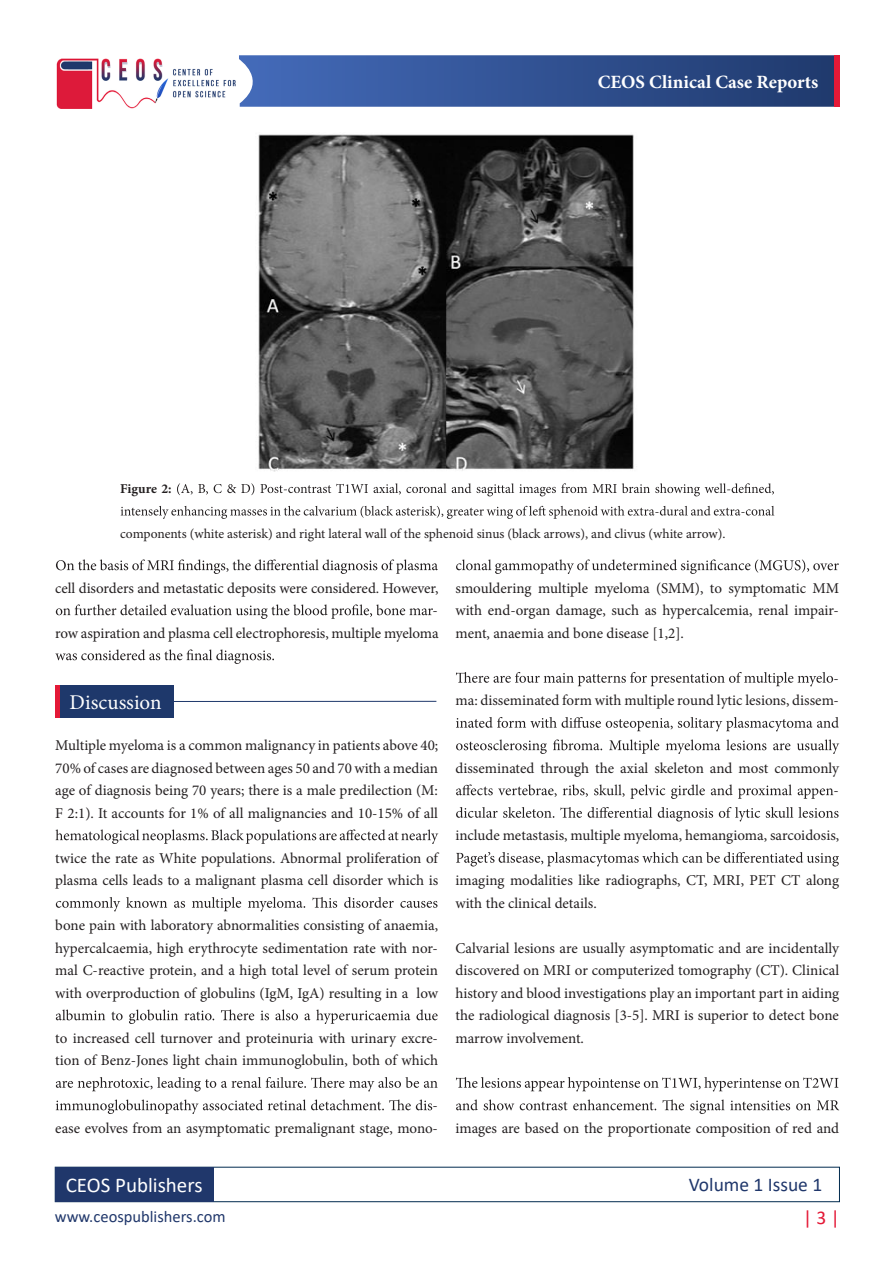
<style>
.page{position:relative;width:893px;height:1263px;background:#fff}
.page>*{position:absolute;margin:0;border:0;box-sizing:border-box;transform-origin:0 0}
.t1{font:21px "Calibri";color:#fff}
.t2{font:21px "Minion Pro";color:#fff}
.t3{font:19.5px "Calibri";color:#20376b}
.t4{font:19.5px "Calibri";color:#e41937}
.t5{font:700 18.75px "Minion Pro";color:#fff}
.t6{font:16.5px "Calibri";color:#20376b}
.t7{font:15px/22.5px "Minion Pro";color:#231f20;text-align:right}
.t8{font:13.5px "Minion Pro";letter-spacing:-.005em;color:#231f20}
.t9{font:700 13.5px "Minion Pro";color:#231f20}
</style>
<div class="page">
<svg style="left:56px;top:559px;width:382px;height:15px"></svg>
<svg style="left:56px;top:604px;width:377px;height:15px"></svg>
<svg style="left:55px;top:649px;width:219px;height:15px"></svg>
<div style="left:55px;top:685px;width:118px;height:33px;background:#1e386b"></div>
<svg style="left:55px;top:685px;width:5px;height:33px"></svg>
<hr style="left:172px;top:701px;width:264px;height:1px;background:#1e386b">
<svg style="left:56px;top:829px;width:382px;height:15px"></svg>
<svg style="left:56px;top:897px;width:381px;height:14px"></svg>
<svg style="left:56px;top:1009px;width:382px;height:15px"></svg>
<svg style="left:56px;top:1077px;width:382px;height:14px"></svg>
<svg style="left:56px;top:1099px;width:376px;height:15px"></svg>
<svg style="left:456px;top:559px;width:383px;height:15px"></svg>
<svg style="left:456px;top:672px;width:377px;height:14px"></svg>
<svg style="left:456px;top:717px;width:383px;height:14px"></svg>
<svg style="left:456px;top:739px;width:383px;height:15px"></svg>
<svg style="left:456px;top:784px;width:377px;height:15px"></svg>
<svg style="left:456px;top:807px;width:382px;height:14px"></svg>
<svg style="left:456px;top:852px;width:383px;height:14px"></svg>
<svg style="left:456px;top:1077px;width:382px;height:14px"></svg>
<svg style="left:456px;top:1099px;width:383px;height:15px"></svg>
<svg style="left:239px;top:55px;width:601px;height:52px;background:#385594"></svg>
<img style="left:56px;top:58px;width:180px;height:51px">
<div style="left:55px;top:1167px;width:785px;height:35px;border:1px solid #002b4e"></div>
<div style="left:55px;top:1167px;width:159px;height:35px;background:#20376b"></div>
<img style="left:258px;top:134px;width:376px;height:338px">
<svg style="left:177px;top:483px;width:597px;height:13px"></svg>
<svg style="left:121px;top:506px;width:653px;height:13px"></svg>
<p class="t5" style="left:598px;top:68px;width:222px">CEOS Clinical Case Reports</p>
<p class="t9" style="left:120px;top:479px;width:53px">Figure 2:</p>
<p class="t8" style="left:120px;top:525px;width:607px">components (white asterisk) and right lateral wall of the sphenoid sinus (black arrows), and clivus (white arrow).</p>
<p class="t7" style="left:55px;top:577px;width:385px">cell disorders and metastatic deposits were considered. However, -<br>row aspiration and plasma cell electrophoresis, multiple myeloma</p>
<h1 class="t2" style="left:70px;top:688px;width:93px">Discussion</h1>
<p class="t7" style="left:55px;top:734px;width:384px;text-align:justify">Multiple myeloma is a common malignancy in patients above 40; 70% of cases are diagnosed between ages 50 and 70 with a median age of diagnosis being 70 years; there is a male predilection (M:<br>F 2:1). It accounts for 1% of all malignancies and 10-15% of all</p>
<p class="t7" style="left:55px;top:847px;width:384px;text-align:left">twice the rate as White populations. Abnormal proliferation of plasma cells leads to a malignant plasma cell disorder which is</p>
<p class="t7" style="left:55px;top:914px;width:384px;text-align:justify">bone pain with laboratory abnormalities consisting of anaemia, hypercalcaemia, high erythrocyte sedimentation rate with nor&shy;mal C-reactive protein, and a high total level of serum protein with overproduction of globulins (IgM, IgA) resulting in a low</p>
<p class="t7" style="left:55px;top:1027px;width:384px;text-align:left">to increased cell turnover and proteinuria with urinary excre&shy;tion of Benz-Jones light chain immunoglobulin, both of which</p>
<p class="t7" style="left:55px;top:1094px;width:384px">-<br>ease evolves from an asymptomatic premalignant stage, mono-</p>
<p class="t7" style="left:455px;top:577px;width:385px;text-align:justify">smouldering multiple myeloma (SMM), to symptomatic MM with end-organ damage, such as hypercalcemia, renal impair&shy;ment, anaemia and bone disease [1,2].</p>
<p class="t7" style="left:455px;top:667px;width:385px">-<br>ma: disseminated form with multiple round lytic lesions, dissem-</p>
<p class="t7" style="left:455px;top:757px;width:385px">disseminated through the axial skeleton and most commonly -</p>
<p class="t7" style="left:455px;top:824px;width:385px">include metastasis, multiple myeloma, hemangioma, sarcoidosis,</p>
<p class="t7" style="left:455px;top:869px;width:385px;text-align:left">imaging modalities like radiographs, CT, MRI, PET CT along with the clinical details.</p>
<p class="t7" style="left:455px;top:937px;width:385px;text-align:justify">Calvarial lesions are usually asymptomatic and are incidentally discovered on MRI or computerized tomography (CT). Clinical history and blood investigations play an important part in aiding the radiological diagnosis [3-5]. MRI is superior to detect bone marrow involvement.</p>
<p class="t7" style="left:455px;top:1117px;width:385px">images are based on the proportionate composition of red and</p>
<h1 class="t1" style="left:66px;top:1171px;width:138px">CEOS Publishers</h1>
<h2 class="t3" style="left:689px;top:1171px;width:135px">Volume 1 Issue 1</h2>
<h2 class="t4" style="left:803px;top:1204px;width:38px">| 3 |</h2>
<p class="t6" style="left:55px;top:1205px;width:172px">www.ceospublishers.com</p>
</div>
